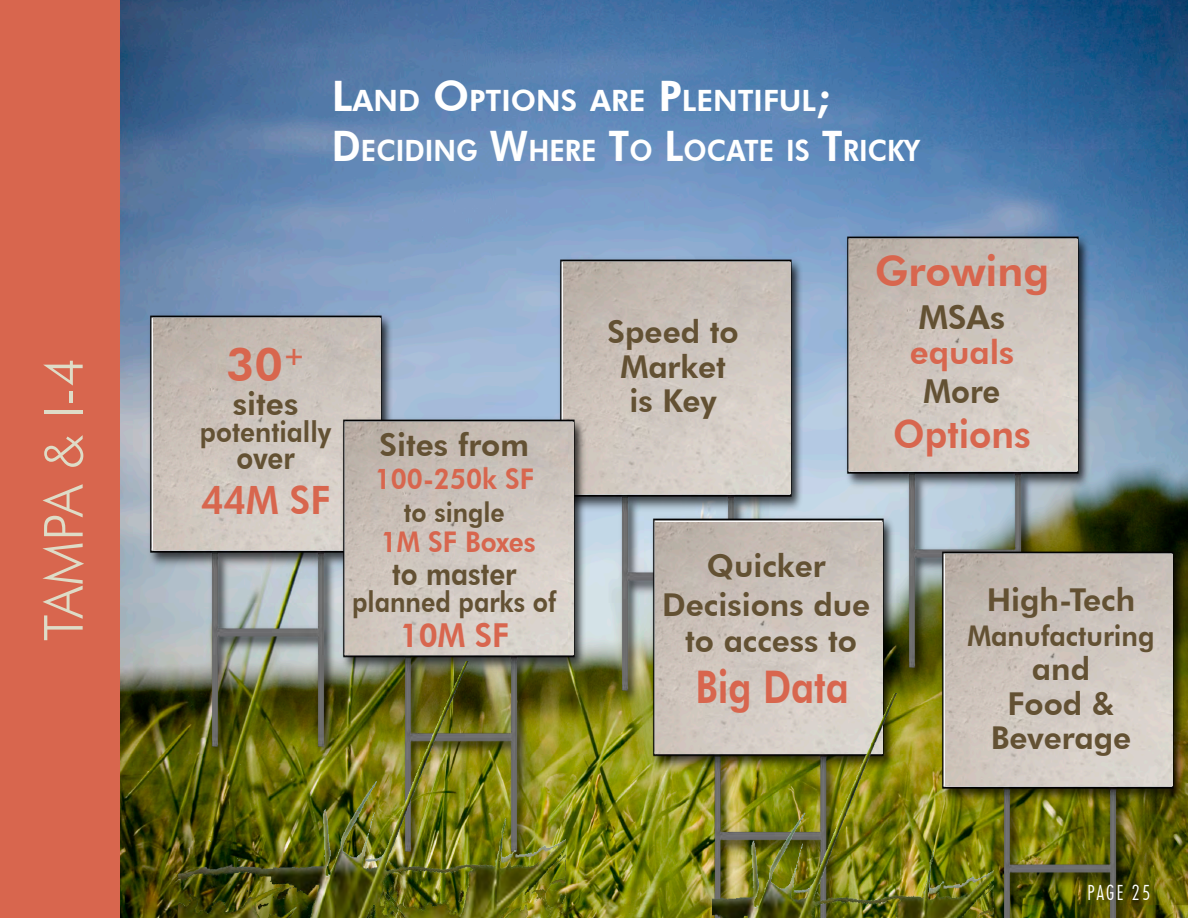
<style>
.page{position:relative;width:1188px;height:918px;background:#fff}
.page>*{position:absolute;margin:0;border:0;box-sizing:border-box;transform-origin:0 0}
.t1{font:300 54px "Futura BT";color:#dedcc7}
.t2{font:800 46.5px "Futura BT";color:#d8664e}
.t3{font:800 45px "Futura BT";color:#d8664e;scale:.83 1}
.t4{font:800 42px "Futura BT";color:#d8664e}
.t5{font:800 39px "Futura BT";color:#d8664e;scale:.94 1}
.t6{font:800 33px "Futura BT";color:#d8664e}
.t7{font:800 33px "Futura BT";color:#d8664e;scale:.94 1}
.t8{font:800 33px "Futura BT";color:#635133}
.t9{font:800 33px "Futura BT";color:#635133;scale:.94 1}
.t10{font:800 31.5px/34.5px "Futura BT";color:#635133;text-align:center}
.t11{font:800 31.5px "Futura BT";color:#635133;scale:.88 1}
.t12{font:800 29.4px "Futura BT";color:#fff;scale:.92 1}
.t13{font:800 29.4px "Futura BT";color:#fff}
.t14{font:800 28.5px "Futura BT";color:#d8664e;scale:.92 1}
.t15{font:800 28.5px "Futura BT";color:#635133;scale:.88 1}
.t16{font:800 28.5px "Futura BT";color:#635133;scale:.94 1}
.t17{font:800 28.5px "Futura BT";color:#635133;scale:.92 1}
.t18{font:800 27px "Futura BT";color:#635133;scale:.92 1}
.t19{font:300 condensed 21px "Futura BT";letter-spacing:.1em;color:#fff}
.s1{font-size:42px}
</style>
<div class="page">
<img style="left:119px;top:0;width:1069px;height:918px">
<img style="left:556px;top:254px;width:247px;height:449px">
<img style="left:563px;top:263px;width:228px;height:231px">
<div style="left:0;top:0;width:119px;height:918px;background:#d8664e"></div>
<img style="left:146px;top:310px;width:247px;height:449px">
<img style="left:153px;top:319px;width:228px;height:231px">
<img style="left:842px;top:230px;width:247px;height:449px">
<img style="left:850px;top:239px;width:227px;height:232px">
<img style="left:938px;top:545px;width:247px;height:373px">
<img style="left:945px;top:554px;width:228px;height:232px">
<img style="left:338px;top:414px;width:247px;height:449px">
<img style="left:346px;top:423px;width:227px;height:231px">
<img style="left:648px;top:513px;width:247px;height:405px">
<img style="left:655px;top:522px;width:228px;height:231px">
<img style="left:178px;top:661px;width:387px;height:257px">
<img style="left:713px;top:693px;width:281px;height:225px">
<p class="t1" style="left:31px;top:641px;width:287px;rotate:-90deg">TAMPA &amp; I-4</p>
<p class="t13" style="left:332px;top:82px;width:500px"><span class="s1">L</span>AND <span class="s1">O</span>PTIONS ARE <span class="s1">P</span>LENTIFUL<span class="s1">;</span></p>
<p class="t12" style="left:332px;top:133px;width:641px"><span class="s1">D</span>ECIDING <span class="s1">W</span>HERE <span class="s1">T</span>O <span class="s1">L</span>OCATE IS <span class="s1">T</span>RICKY</p>
<p class="t2" style="left:226px;top:336px;width:81px">30<sup>+</sup></p>
<p class="t10" style="left:233px;top:387px;width:67px">sites</p>
<p class="t17" style="left:200px;top:415px;width:144px">potentially</p>
<p class="t11" style="left:236px;top:439px;width:68px">over</p>
<p class="t5" style="left:201px;top:477px;width:139px">44M SF</p>
<p class="t10" style="left:380px;top:428px;width:151px">Sites from</p>
<p class="t14" style="left:375px;top:462px;width:174px">100-250k SF</p>
<p class="t18" style="left:404px;top:496px;width:111px">to single</p>
<p class="t14" style="left:381px;top:525px;width:170px">1M SF Boxes</p>
<p class="t11" style="left:392px;top:555px;width:143px">to master</p>
<p class="t15" style="left:352px;top:585px;width:234px">planned parks of</p>
<p class="t7" style="left:400px;top:615px;width:118px">10M SF</p>
<p class="t10" style="left:608px;top:314px;width:133px">Speed to</p>
<p class="t10" style="left:620px;top:349px;width:107px">Market</p>
<p class="t10" style="left:630px;top:383px;width:89px">is Key</p>
<p class="t4" style="left:875px;top:245px;width:176px">Growing</p>
<p class="t8" style="left:919px;top:297px;width:88px">MSAs</p>
<p class="t6" style="left:910px;top:332px;width:106px">equals</p>
<p class="t9" style="left:924px;top:371px;width:83px">More</p>
<p class="t5" style="left:893px;top:410px;width:148px">Options</p>
<p class="t10" style="left:662px;top:546px;width:210px;line-height:39px">Quicker<br>Decisions due</p>
<p class="t10" style="left:685px;top:624px;width:174px">to access to</p>
<p class="t3" style="left:695px;top:660px;width:186px">Big Data</p>
<p class="t10" style="left:987px;top:583px;width:150px">High-Tech</p>
<p class="t16" style="left:967px;top:618px;width:201px">Manufacturing</p>
<p class="t10" style="left:1032px;top:652px;width:60px">and</p>
<p class="t10" style="left:991px;top:686px;width:142px">Food &amp;<br>Beverage</p>
<p class="t19" style="left:1087px;top:880px;width:65px">PAGE 25</p>
</div>
